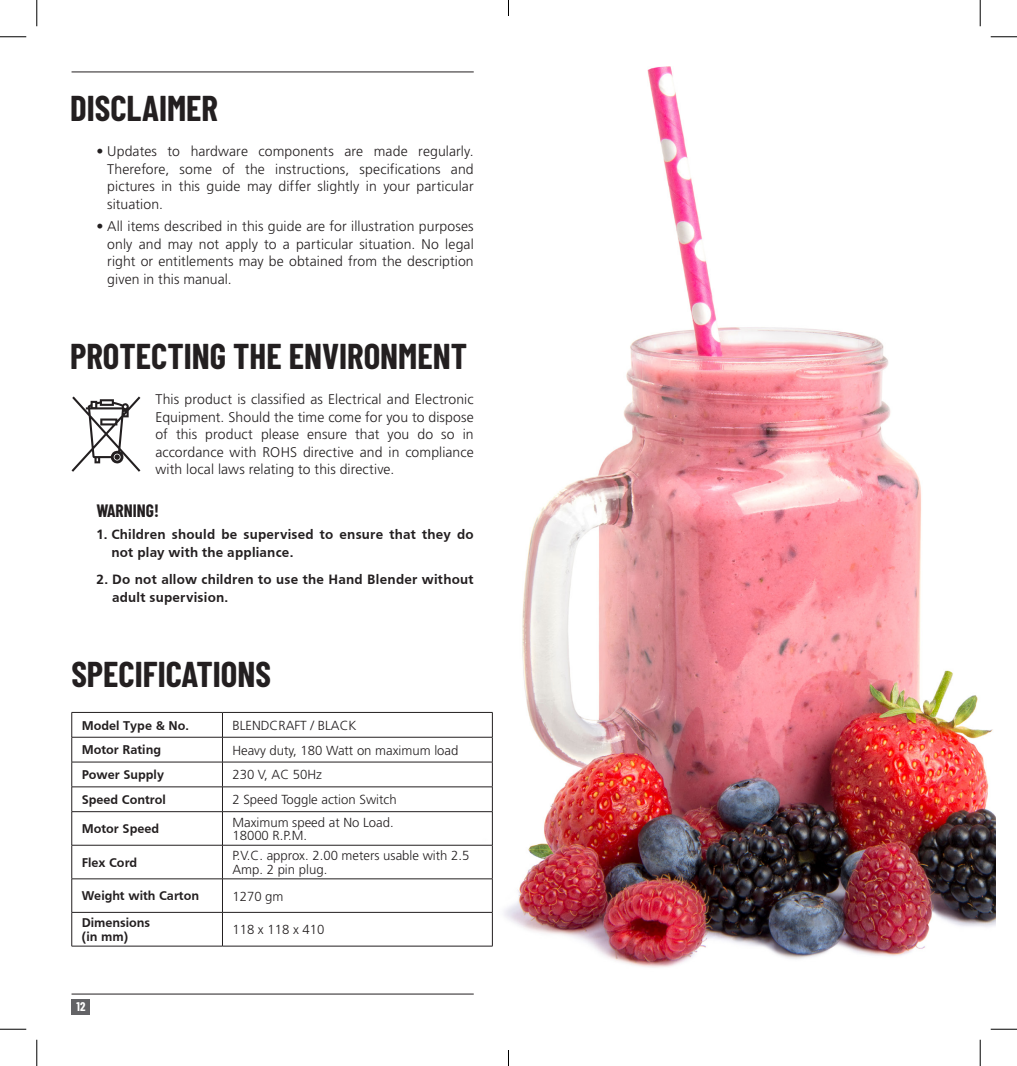
<style>
.page{position:relative;width:1017px;height:1066px;background:#fff}
.page>*{position:absolute;margin:0;border:0;box-sizing:border-box;transform-origin:0 0}
.t1{font:700 35px "Barlow Condensed";color:#231f20}
.t2{font:700 17.5px "Barlow Condensed";color:#231f20}
.List_Paragraph{font:300 14px/17.5px "Frutiger";letter-spacing:.005em;color:#231f20;text-align:justify}
.List_Paragraph-2{font:700 14px/17.5px "Frutiger";letter-spacing:.015em;color:#231f20}
.List_Paragraph-3{font:300 13.12px/13.1px "Frutiger";color:#231f20}
.List_Paragraph-4{font:700 13.12px/13.1px "Frutiger";color:#231f20}
.t3{font:700 12.25px "Barlow Condensed";color:#fff}
</style>
<div class="page">
<img style="left:406px;top:22px;width:588px;height:1022px">
<svg style="left:71px;top:396px;width:69px;height:76px"></svg>
<hr style="left:71px;top:712px;width:151px;height:1px;background:#231f20">
<hr style="left:71px;top:737px;width:151px;height:1px;background:#231f20">
<hr style="left:71px;top:761px;width:151px;height:1px;background:#231f20">
<hr style="left:71px;top:786px;width:151px;height:1px;background:#231f20">
<svg style="left:71px;top:712px;width:1px;height:99px"></svg>
<hr style="left:71px;top:811px;width:151px;height:1px;background:#231f20">
<hr style="left:71px;top:812px;width:1px;height:33px;background:#231f20">
<hr style="left:71px;top:845px;width:151px;height:1px;background:#231f20">
<hr style="left:71px;top:845px;width:1px;height:33px;background:#231f20">
<hr style="left:71px;top:878px;width:151px;height:1px;background:#231f20">
<hr style="left:71px;top:879px;width:1px;height:33px;background:#231f20">
<hr style="left:71px;top:912px;width:151px;height:1px;background:#231f20">
<hr style="left:71px;top:912px;width:1px;height:34px;background:#231f20">
<hr style="left:71px;top:945px;width:151px;height:1px;background:#231f20">
<hr style="left:222px;top:712px;width:270px;height:1px;background:#231f20">
<hr style="left:222px;top:737px;width:270px;height:1px;background:#231f20">
<hr style="left:222px;top:761px;width:270px;height:1px;background:#231f20">
<hr style="left:222px;top:786px;width:270px;height:1px;background:#231f20">
<svg style="left:222px;top:712px;width:1px;height:99px"></svg>
<svg style="left:492px;top:712px;width:1px;height:99px"></svg>
<hr style="left:222px;top:811px;width:270px;height:1px;background:#231f20">
<hr style="left:222px;top:812px;width:1px;height:33px;background:#231f20">
<hr style="left:492px;top:812px;width:1px;height:33px;background:#231f20">
<hr style="left:222px;top:845px;width:270px;height:1px;background:#231f20">
<hr style="left:222px;top:845px;width:1px;height:33px;background:#231f20">
<hr style="left:492px;top:845px;width:1px;height:33px;background:#231f20">
<hr style="left:222px;top:878px;width:270px;height:1px;background:#231f20">
<hr style="left:222px;top:879px;width:1px;height:33px;background:#231f20">
<hr style="left:492px;top:879px;width:1px;height:33px;background:#231f20">
<hr style="left:222px;top:912px;width:270px;height:1px;background:#231f20">
<hr style="left:222px;top:912px;width:1px;height:34px;background:#231f20">
<hr style="left:492px;top:912px;width:1px;height:34px;background:#231f20">
<hr style="left:222px;top:945px;width:270px;height:1px;background:#231f20">
<div style="left:71px;top:998px;width:19px;height:16px;background:#636366"></div>
<hr style="left:71px;top:71px;width:402px;height:1px;background:#231f20">
<hr style="left:71px;top:993px;width:402px;height:1px;background:#231f20">
<hr style="left:990px;top:36px;width:26px;height:2px;background:#fff">
<hr style="left:990px;top:1028px;width:26px;height:2px;background:#fff">
<hr style="left:978px;top:0;width:2px;height:26px;background:#fff">
<hr style="left:978px;top:1039px;width:2px;height:27px;background:#fff">
<svg style="left:0;top:36px;width:26px;height:1px"></svg>
<svg style="left:990px;top:36px;width:26px;height:1px"></svg>
<svg style="left:0;top:1029px;width:26px;height:1px"></svg>
<svg style="left:990px;top:1029px;width:26px;height:1px"></svg>
<svg style="left:36px;top:0;width:1px;height:26px"></svg>
<svg style="left:36px;top:1039px;width:1px;height:27px"></svg>
<svg style="left:979px;top:0;width:1px;height:26px"></svg>
<svg style="left:979px;top:1039px;width:1px;height:27px"></svg>
<svg style="left:508px;top:0;width:1px;height:16px"></svg>
<svg style="left:508px;top:1050px;width:1px;height:16px"></svg>
<p class="t1" style="left:70px;top:83px;width:149px">DISCLAIMER</p>
<p class="List_Paragraph" style="left:107px;top:143px;width:368px;text-indent:-11px">• Updates to hardware components are made regularly.<br>Therefore, some of the instructions, specifications and pictures in this guide may differ slightly in your particular situation.</p>
<p class="List_Paragraph" style="left:107px;top:218px;width:368px;text-indent:-11px">• All items described in this guide are for illustration purposes only and may not apply to a particular situation. No legal right or entitlements may be obtained from the description given in this manual.</p>
<p class="t1" style="left:70px;top:331px;width:398px">PROTECTING THE ENVIRONMENT</p>
<p class="List_Paragraph" style="left:155px;top:390px;width:319px">This product is classified as Electrical and Electronic Equipment. Should the time come for you to dispose of this product please ensure that you do so in accordance with ROHS directive and in compliance with local laws relating to this directive.</p>
<p class="t2" style="left:96px;top:498px;width:64px">WARNING!</p>
<p class="List_Paragraph-2" style="left:111px;top:526px;width:364px;text-indent:-15px">1. Children should be supervised to ensure that they do not play with the appliance.</p>
<p class="List_Paragraph-2" style="left:112px;top:571px;width:363px;text-indent:-16px">2. Do not allow children to use the Hand Blender without adult supervision.</p>
<p class="t1" style="left:71px;top:650px;width:201px">SPECIFICATIONS</p>
<p class="List_Paragraph-4" style="left:82px;top:718px;width:109px">Model Type &amp; No.</p>
<p class="List_Paragraph-3" style="left:232px;top:718px;width:125px">BLENDCRAFT / BLACK</p>
<p class="List_Paragraph-4" style="left:82px;top:743px;width:81px">Motor Rating</p>
<p class="List_Paragraph-3" style="left:232px;top:743px;width:227px">Heavy duty, 180 Watt on maximum load</p>
<p class="List_Paragraph-4" style="left:82px;top:768px;width:84px">Power Supply</p>
<p class="List_Paragraph-3" style="left:232px;top:768px;width:91px">230 V, AC 50Hz</p>
<p class="List_Paragraph-4" style="left:82px;top:793px;width:86px">Speed Control</p>
<p class="List_Paragraph-3" style="left:232px;top:793px;width:166px">2 Speed Toggle action Switch</p>
<p class="List_Paragraph-4" style="left:82px;top:822px;width:79px">Motor Speed</p>
<p class="List_Paragraph-3" style="left:232px;top:815px;width:163px">Maximum speed at No Load.</p>
<p class="List_Paragraph-3" style="left:232px;top:829px;width:76px">18000 R.P.M.</p>
<p class="List_Paragraph-4" style="left:82px;top:855px;width:57px">Flex Cord</p>
<p class="List_Paragraph-3" style="left:232px;top:849px;width:238px">P.V.C. approx. 2.00 meters usable with 2.5<br>Amp. 2 pin plug.</p>
<p class="List_Paragraph-4" style="left:82px;top:889px;width:119px">Weight with Carton</p>
<p class="List_Paragraph-3" style="left:232px;top:889px;width:53px">1270 gm</p>
<p class="List_Paragraph-4" style="left:82px;top:916px;width:70px">Dimensions (in mm)</p>
<p class="List_Paragraph-3" style="left:232px;top:923px;width:93px">118 x 118 x 410</p>
<p class="t3" style="left:76px;top:997px;width:10px">12</p>
</div>
